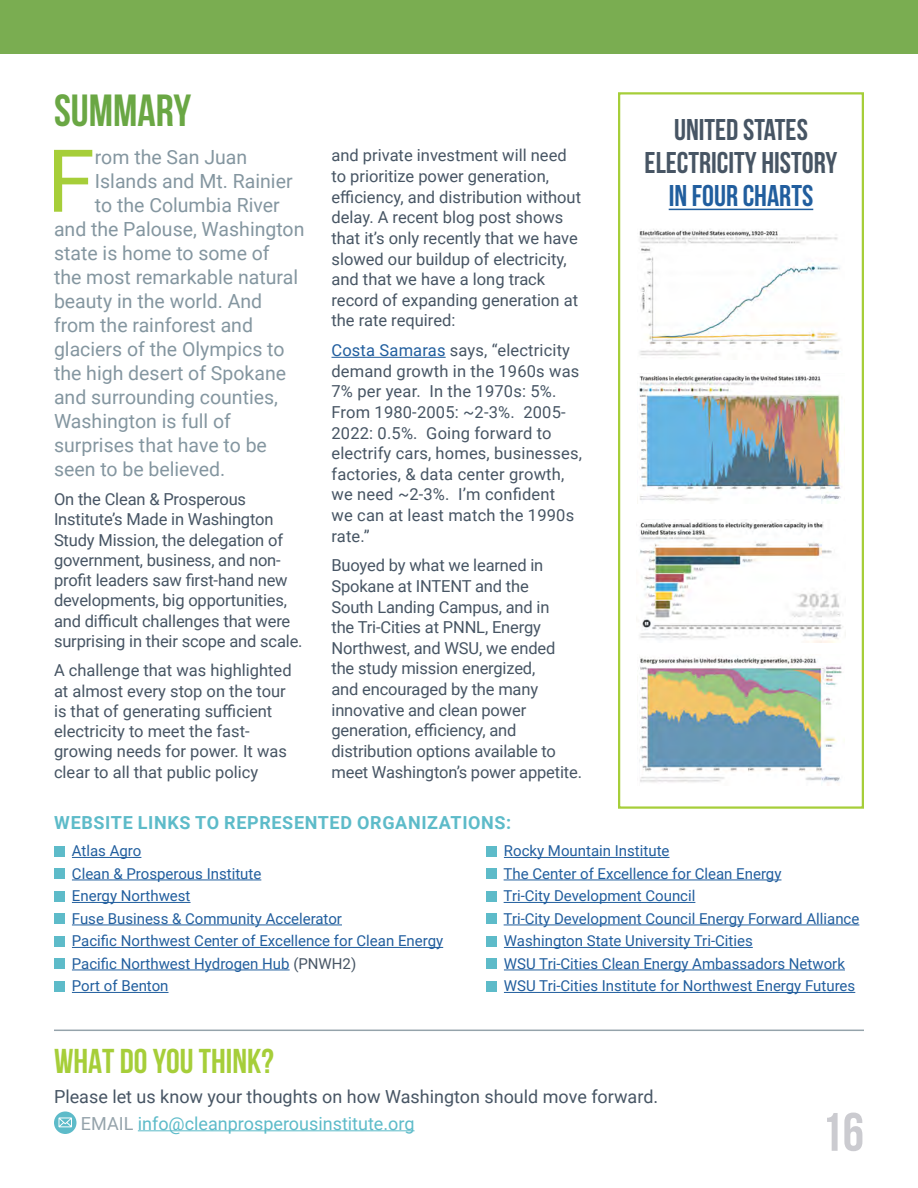
<style>
.page{position:relative;width:918px;height:1188px;background:#fff}
.page>*{position:absolute;margin:0;border:0;box-sizing:border-box;transform-origin:0 0}
.t1{font:87px "Roboto";color:#a6ce39}
.t2{font:700 54px "Bebas Neue";color:#cbcbd0}
.t3{font:700 45px "Bebas Neue";color:#6aa744}
.t4{font:700 34.5px "Bebas Neue";color:#a6ce39}
.t5{font:700 30px/33px "Bebas Neue";color:#475564;text-align:center}
.t6{font:700 30px "Bebas Neue";color:#215e9e}
.t7{font:19.5px "Roboto";color:#8496a0}
.t8{font:18px/26.1px "Roboto";color:#475564}
.t9{font:700 18px "Roboto";letter-spacing:.035em;color:#5dbbc9}
.t10{font:16.5px/20.7px "Roboto";color:#475564}
.t11{font:15px/22.5px "Roboto";color:#215e9e}
.s1{color:#215e9e}
.s2{color:#475564}
.s3{color:#95a3ab}
.s4{color:#5dbbc9}
</style>
<div class="page">
<div style="left:618px;top:92px;width:246px;height:717px;border:2px solid #a6ce39"></div>
<img style="left:639px;top:229px;width:202px;height:127px">
<img style="left:640px;top:521px;width:203px;height:121px">
<img style="left:637px;top:373px;width:208px;height:131px">
<img style="left:637px;top:656px;width:208px;height:127px">
<div style="left:0;top:0;width:918px;height:54px;background:#7aad51"></div>
<hr style="left:332px;top:357px;width:114px;height:1px;background:#215e9e">
<hr style="left:138px;top:1130px;width:277px;height:1px;background:#5dbbc9">
<div style="left:54px;top:1112px;width:22px;height:22px;background:#5dbbc9;border-radius:50%"></div>
<svg style="left:59px;top:1117px;width:13px;height:10px"></svg>
<hr style="left:54px;top:1030px;width:810px;height:1px;background:#95a3ab">
<hr style="left:669px;top:209px;width:144px;height:1px;background:#215e9e">
<hr style="left:72px;top:857px;width:69px;height:1px;background:#215e9e">
<hr style="left:72px;top:880px;width:189px;height:1px;background:#215e9e">
<hr style="left:72px;top:902px;width:119px;height:1px;background:#215e9e">
<hr style="left:72px;top:925px;width:270px;height:1px;background:#215e9e">
<hr style="left:72px;top:947px;width:371px;height:1px;background:#215e9e">
<hr style="left:72px;top:970px;width:218px;height:1px;background:#215e9e">
<hr style="left:72px;top:992px;width:97px;height:1px;background:#215e9e">
<div style="left:54px;top:846px;width:10px;height:10px;background:#5dbbc9"></div>
<div style="left:54px;top:868px;width:10px;height:11px;background:#5dbbc9"></div>
<div style="left:54px;top:891px;width:10px;height:10px;background:#5dbbc9"></div>
<div style="left:54px;top:913px;width:10px;height:11px;background:#5dbbc9"></div>
<div style="left:54px;top:936px;width:10px;height:10px;background:#5dbbc9"></div>
<div style="left:54px;top:958px;width:10px;height:11px;background:#5dbbc9"></div>
<div style="left:54px;top:981px;width:10px;height:10px;background:#5dbbc9"></div>
<hr style="left:504px;top:857px;width:166px;height:1px;background:#215e9e">
<hr style="left:504px;top:880px;width:277px;height:1px;background:#215e9e">
<hr style="left:504px;top:902px;width:191px;height:1px;background:#215e9e">
<hr style="left:504px;top:925px;width:355px;height:1px;background:#215e9e">
<hr style="left:504px;top:947px;width:249px;height:1px;background:#215e9e">
<hr style="left:504px;top:970px;width:341px;height:1px;background:#215e9e">
<hr style="left:504px;top:992px;width:351px;height:1px;background:#215e9e">
<div style="left:486px;top:846px;width:10px;height:10px;background:#5dbbc9"></div>
<div style="left:486px;top:868px;width:10px;height:11px;background:#5dbbc9"></div>
<div style="left:486px;top:891px;width:10px;height:10px;background:#5dbbc9"></div>
<div style="left:486px;top:913px;width:10px;height:11px;background:#5dbbc9"></div>
<div style="left:486px;top:936px;width:10px;height:10px;background:#5dbbc9"></div>
<div style="left:486px;top:958px;width:10px;height:11px;background:#5dbbc9"></div>
<div style="left:486px;top:981px;width:10px;height:10px;background:#5dbbc9"></div>
<h3 class="t3" style="left:54px;top:86px;width:139px">SUMMARY</h3>
<h1 class="t1" style="left:47px;top:120px;width:50px">F</h1>
<p class="t7" style="left:95px;top:143px;width:154px">rom the San Juan</p>
<p class="t7" style="left:95px;top:167px;width:199px">Islands and Mt. Rainier</p>
<p class="t7" style="left:95px;top:191px;width:186px">to the Columbia River</p>
<p class="t7" style="left:54px;top:215px;width:252px">and the Palouse, Washington</p>
<p class="t7" style="left:54px;top:239px;width:217px">state is home to some of</p>
<p class="t7" style="left:54px;top:263px;width:246px">the most remarkable natural</p>
<p class="t7" style="left:54px;top:287px;width:210px">beauty in the world. And</p>
<p class="t7" style="left:54px;top:311px;width:201px">from the rainforest and</p>
<p class="t7" style="left:54px;top:335px;width:232px">glaciers of the Olympics to</p>
<p class="t7" style="left:54px;top:359px;width:234px">the high desert of Spokane</p>
<p class="t7" style="left:54px;top:383px;width:226px">and surrounding counties,</p>
<p class="t7" style="left:54px;top:407px;width:179px">Washington is full of</p>
<p class="t7" style="left:54px;top:431px;width:214px">surprises that have to be</p>
<p class="t7" style="left:54px;top:455px;width:173px">seen to be believed.</p>
<p class="t10" style="left:54px;top:489px;width:250px;line-height:20.2px">On the Clean &amp; Prosperous<br>Institute’s Made in Washington<br>Study Mission, the delegation of government, business, and non&shy;profit leaders saw first-hand new developments, big opportunities, and difficult challenges that were surprising in their scope and scale.</p>
<p class="t10" style="left:54px;top:660px;width:239px;line-height:20.2px">A challenge that was highlighted at almost every stop on the tour is that of generating sufficient electricity to meet the fast&shy;growing needs for power. It was clear to all that public policy</p>
<p class="t10" style="left:332px;top:145px;width:251px">and private investment will need to prioritize power generation, efficiency, and distribution without delay. A recent blog post shows that it’s only recently that we have slowed our buildup of electricity, and that we have a long track record of expanding generation at the rate required:</p>
<p class="t10" style="left:332px;top:339px;width:252px"><span class="s1">Costa Samaras</span> says, “electricity demand growth in the 1960s was<br>7% per year. In the 1970s: 5%.<br>From 1980-2005: ~2-3%. 2005-<br>2022: 0.5%. Going forward to electrify cars, homes, businesses, factories, &amp; data center growth, we need ~2-3%. I’m confident<br>we can at least match the 1990s rate.”</p>
<p class="t10" style="left:332px;top:555px;width:252px">Buoyed by what we learned in<br>Spokane at INTENT and the<br>South Landing Campus, and in<br>the Tri-Cities at PNNL, Energy<br>Northwest, and WSU, we ended the study mission energized,<br>and encouraged by the many innovative and clean power generation, efficiency, and distribution options available to meet Washington’s power appetite.</p>
<h3 class="t5" style="left:645px;top:113px;width:194px">UNITED STATES<br>ELECTRICITY HISTORY</h3>
<h3 class="t6" style="left:669px;top:179px;width:146px">IN FOUR CHARTS</h3>
<p class="t9" style="left:54px;top:810px;width:458px">WEBSITE LINKS TO REPRESENTED ORGANIZATIONS:</p>
<p class="t11" style="left:504px;top:839px;width:357px">Rocky Mountain Institute<br>The Center of Excellence for Clean Energy<br>Tri-City Development Council<br>Tri-City Development Council Energy Forward Alliance Washington State University Tri-Cities<br>WSU Tri-Cities Clean Energy Ambassadors Network WSU Tri-Cities Institute for Northwest Energy Futures</p>
<p class="t11" style="left:72px;top:839px;width:373px">Atlas Agro<br>Clean &amp; Prosperous Institute<br>Energy Northwest<br>Fuse Business &amp; Community Accelerator<br>Pacific Northwest Center of Excellence for Clean Energy<br>Pacific Northwest Hydrogen Hub <span class="s2">(PNWH2)<br></span>Port of Benton</p>
<h3 class="t4" style="left:54px;top:1042px;width:221px">WHAT DO YOU THINK?</h3>
<p class="t8" style="left:81px;top:1083px;width:579px;text-indent:-27px">Please let us know your thoughts on how Washington should move forward.<br><span class="s3">EMAIL</span> <span class="s4">info@cleanprosperousinstitute.org</span></p>
<h2 class="t2" style="left:821px;top:1103px;width:44px">16</h2>
</div>
